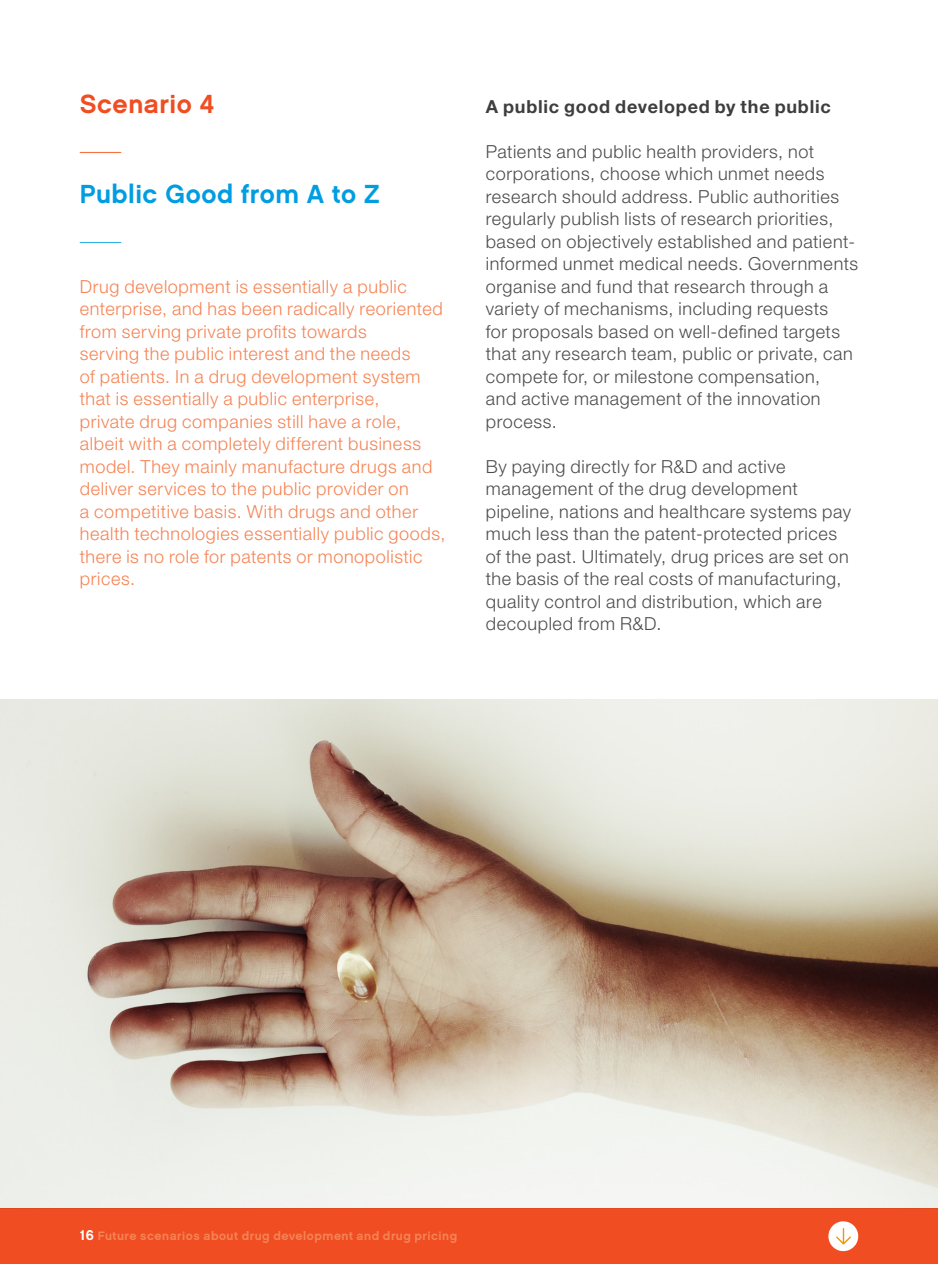
<style>
.page{position:relative;width:938px;height:1264px;background:#fff}
.page>*{position:absolute;margin:0;border:0;box-sizing:border-box;transform-origin:0 0}
.DEF_titel_2_BLAUW{font:26.1px "Chalet New York Nineteen Sixty";letter-spacing:.02em;color:#009de0}
.DEF_titel_1_ROOD{font:26.1px "Chalet New York Nineteen Sixty";letter-spacing:.02em;color:#f04d22}
.BODY_DEF{font:300 18px/22.5px "Helvetica Neue LT Std";letter-spacing:.035em;color:#4b4c4d}
.DEF_inleiding{font:300 18px/22.5px "Helvetica Neue LT Std";letter-spacing:.035em;color:#f58455}
.DEF_tussentitel_1{font:700 18px "Helvetica Neue LT Std";letter-spacing:.04em;color:#3e3e3f}
.t1{font:12.15px "Chalet New York Nineteen Sixty";letter-spacing:.04em;color:#f58455}
.s1{font-size:14.17px;color:#fff}
</style>
<div class="page">
<img style="left:0;top:699px;width:938px;height:509px">
<div style="left:0;top:1208px;width:938px;height:56px;background:#f04d22"></div>
<hr style="left:80px;top:152px;width:41px;height:1px;background:#f37442">
<hr style="left:80px;top:242px;width:41px;height:1px;background:#33b1e6">
<div style="left:828px;top:1221px;width:30px;height:30px;background:#fff;border-radius:50%"></div>
<svg style="left:836px;top:1228px;width:15px;height:17px"></svg>
<p class="DEF_titel_1_ROOD" style="left:80px;top:88px;width:136px">Scenario 4</p>
<p class="DEF_titel_2_BLAUW" style="left:80px;top:178px;width:301px">Public Good from A to Z</p>
<p class="DEF_inleiding" style="left:80px;top:274px;width:367px">Drug development is essentially a public enterprise, and has been radically reoriented from serving private profits towards<br>serving the public interest and the needs<br>of patients. In a drug development system that is essentially a public enterprise,<br>private drug companies still have a role, albeit with a completely different business model. They mainly manufacture drugs and deliver services to the public provider on<br>a competitive basis. With drugs and other health technologies essentially public goods, there is no role for patents or monopolistic prices.</p>
<p class="DEF_tussentitel_1" style="left:486px;top:95px;width:346px">A public good developed by the public</p>
<p class="BODY_DEF" style="left:486px;top:139px;width:374px">Patients and public health providers, not corporations, choose which unmet needs research should address. Public authorities regularly publish lists of research priorities, based on objectively established and patient&shy;informed unmet medical needs. Governments organise and fund that research through a variety of mechanisms, including requests<br>for proposals based on well-defined targets that any research team, public or private, can compete for, or milestone compensation,<br>and active management of the innovation process.</p>
<p class="BODY_DEF" style="left:486px;top:454px;width:367px">By paying directly for R&amp;D and active management of the drug development pipeline, nations and healthcare systems pay much less than the patent-protected prices of the past. Ultimately, drug prices are set on the basis of the real costs of manufacturing, quality control and distribution, which are decoupled from R&amp;D.</p>
<p class="t1" style="left:80px;top:1228px;width:379px"><span class="s1">16</span> Future scenarios about drug development and drug pricing</p>
</div>
